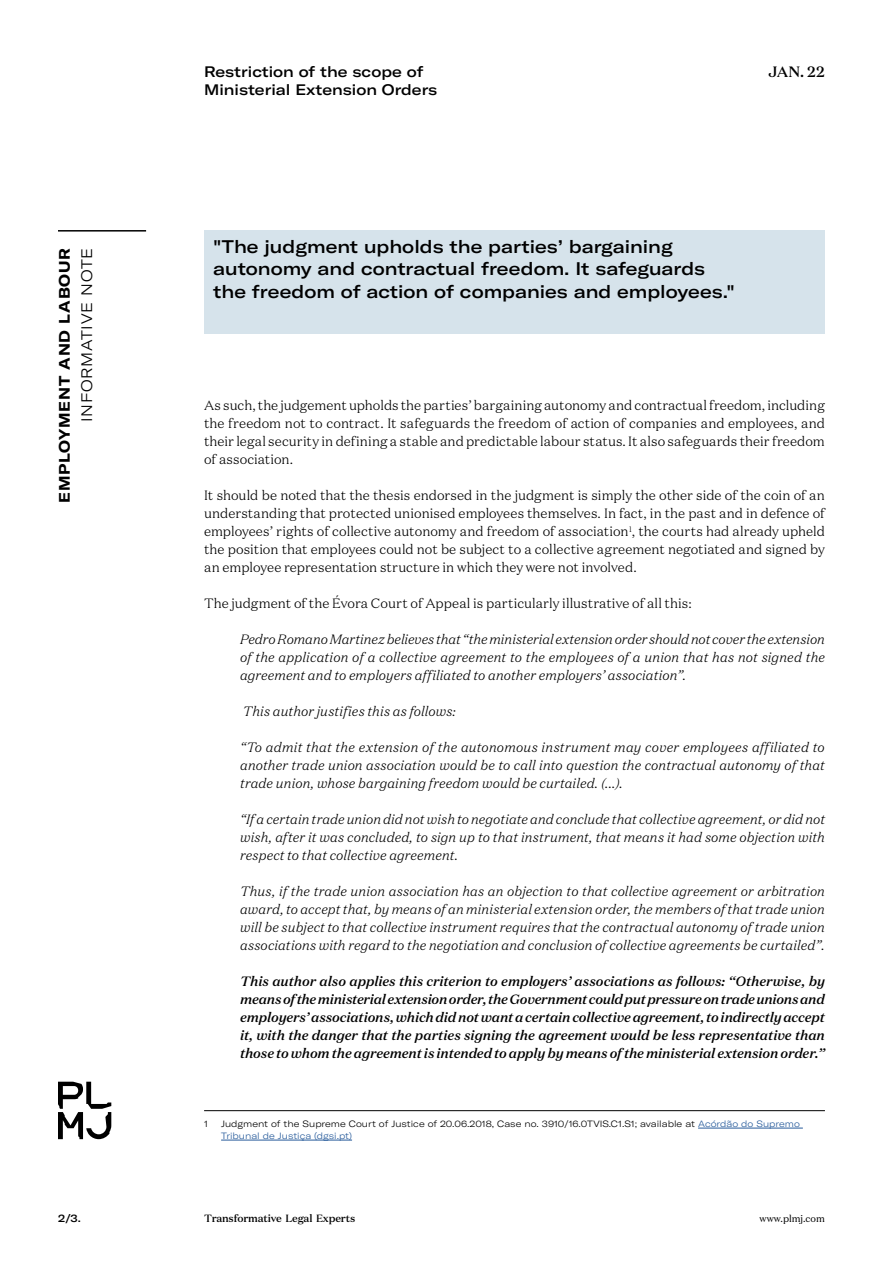
<style>
.page{position:relative;width:893px;height:1263px;background:#fff}
.page>*{position:absolute;margin:0;border:0;box-sizing:border-box;transform-origin:0 0}
.t1{font:500 expanded 18px/22.5px "GT America";color:#000}
.t2{font:500 expanded 15px "GT America";color:#000}
.t3{font:700 expanded 15px "GT America";letter-spacing:.05em;color:#000}
.t4{font:300 expanded 15px "GT America";letter-spacing:.05em;color:#000}
.t5{font:500 15px "Domaine Text";color:#000}
.t6{font:italic 300 13.5px/18px "Domaine Text";letter-spacing:.005em;color:#000;text-align:justify}
.t7{font:300 13.5px/18px "Domaine Text";letter-spacing:.005em;color:#000;text-align:justify}
.t8{font:italic 500 13.5px/18px "Domaine Text";letter-spacing:-.01em;color:#000;text-align:justify}
.t9{font:500 10.5px "Domaine Text";letter-spacing:-.02em;color:#000}
.t10{font:500 expanded 10.5px "GT America";color:#000}
.t11{font:9.75px "Domaine Text";color:#000}
.t12{font:300 expanded 9px/12px "GT America";color:#000}
.s1{color:#275b9b}
</style>
<div class="page">
<hr style="left:58px;top:230px;width:88px;height:2px;background:#000">
<svg style="left:58px;top:1082px;width:53px;height:57px"></svg>
<hr style="left:204px;top:1110px;width:621px;height:1px;background:#000">
<hr style="left:698px;top:1128px;width:105px;height:1px;background:#275b9b">
<hr style="left:221px;top:1140px;width:131px;height:1px;background:#275b9b">
<div style="left:204px;top:230px;width:621px;height:104px;background:#d6e3eb"></div>
<p class="t3" style="left:55px;top:503px;width:256px;rotate:-90deg">EMPLOYMENT AND LABOUR</p>
<p class="t4" style="left:78px;top:422px;width:176px;rotate:-90deg">INFORMATIVE NOTE</p>
<p class="t10" style="left:58px;top:1211px;width:24px">2/3.</p>
<p class="t2" style="left:204px;top:63px;width:221px">Restriction of the scope of</p>
<p class="t5" style="left:768px;top:62px;width:58px">JAN. 22</p>
<p class="t2" style="left:204px;top:81px;width:235px">Ministerial Extension Orders</p>
<h1 class="t1" style="left:213px;top:235px;width:523px">"The judgment upholds the parties’ bargaining autonomy and contractual freedom. It safeguards the freedom of action of companies and employees."</h1>
<p class="t7" style="left:204px;top:396px;width:622px">As such, the judgement upholds the parties’ bargaining autonomy and contractual freedom, including the freedom not to contract. It safeguards the freedom of action of companies and employees, and their legal security in defining a stable and predictable labour status. It also safeguards their freedom of association.</p>
<p class="t7" style="left:204px;top:486px;width:622px">It should be noted that the thesis endorsed in the judgment is simply the other side of the coin of an understanding that protected unionised employees themselves. In fact, in the past and in defence of employees’ rights of collective autonomy and freedom of association<sup>1</sup>, the courts had already upheld the position that employees could not be subject to a collective agreement negotiated and signed by an employee representation structure in which they were not involved.</p>
<p class="t7" style="left:204px;top:594px;width:489px">The judgment of the Évora Court of Appeal is particularly illustrative of all this:</p>
<p class="t6" style="left:240px;top:630px;width:586px">Pedro Romano Martinez believes that “the ministerial extension order should not cover the extension of the application of a collective agreement to the employees of a union that has not signed the agreement and to employers affiliated to another employers’ association”.</p>
<p class="t6" style="left:243px;top:702px;width:215px">This author justifies this as follows:</p>
<p class="t6" style="left:240px;top:738px;width:586px">“To admit that the extension of the autonomous instrument may cover employees affiliated to another trade union association would be to call into question the contractual autonomy of that trade union, whose bargaining freedom would be curtailed. (...).</p>
<p class="t6" style="left:240px;top:810px;width:586px">“If a certain trade union did not wish to negotiate and conclude that collective agreement, or did not wish, after it was concluded, to sign up to that instrument, that means it had some objection with respect to that collective agreement.</p>
<p class="t6" style="left:240px;top:882px;width:586px">Thus, if the trade union association has an objection to that collective agreement or arbitration award, to accept that, by means of an ministerial extension order, the members of that trade union will be subject to that collective instrument requires that the contractual autonomy of trade union associations with regard to the negotiation and conclusion of collective agreements be curtailed”.</p>
<p class="t8" style="left:240px;top:972px;width:586px">This author also applies this criterion to employers’ associations as follows: “Otherwise, by means of the ministerial extension order, the Government could put pressure on trade unions and employers’ associations, which did not want a certain collective agreement, to indirectly accept it, with the danger that the parties signing the agreement would be less representative than those to whom the agreement is intended to apply by means of the ministerial extension order.”</p>
<p class="t12" style="left:204px;top:1118px;width:5px">1</p>
<p class="t12" style="left:221px;top:1118px;width:580px">Judgment of the Supreme Court of Justice of 20.06.2018, Case no. 3910/16.0TVIS.C1.S1; available at <span class="s1">Acórdão do Supremo<br>Tribunal de Justiça (dgsi.pt)</span></p>
<p class="t9" style="left:204px;top:1211px;width:153px">Transformative Legal Experts</p>
<p class="t11" style="left:760px;top:1212px;width:67px">www.plmj.com</p>
</div>
